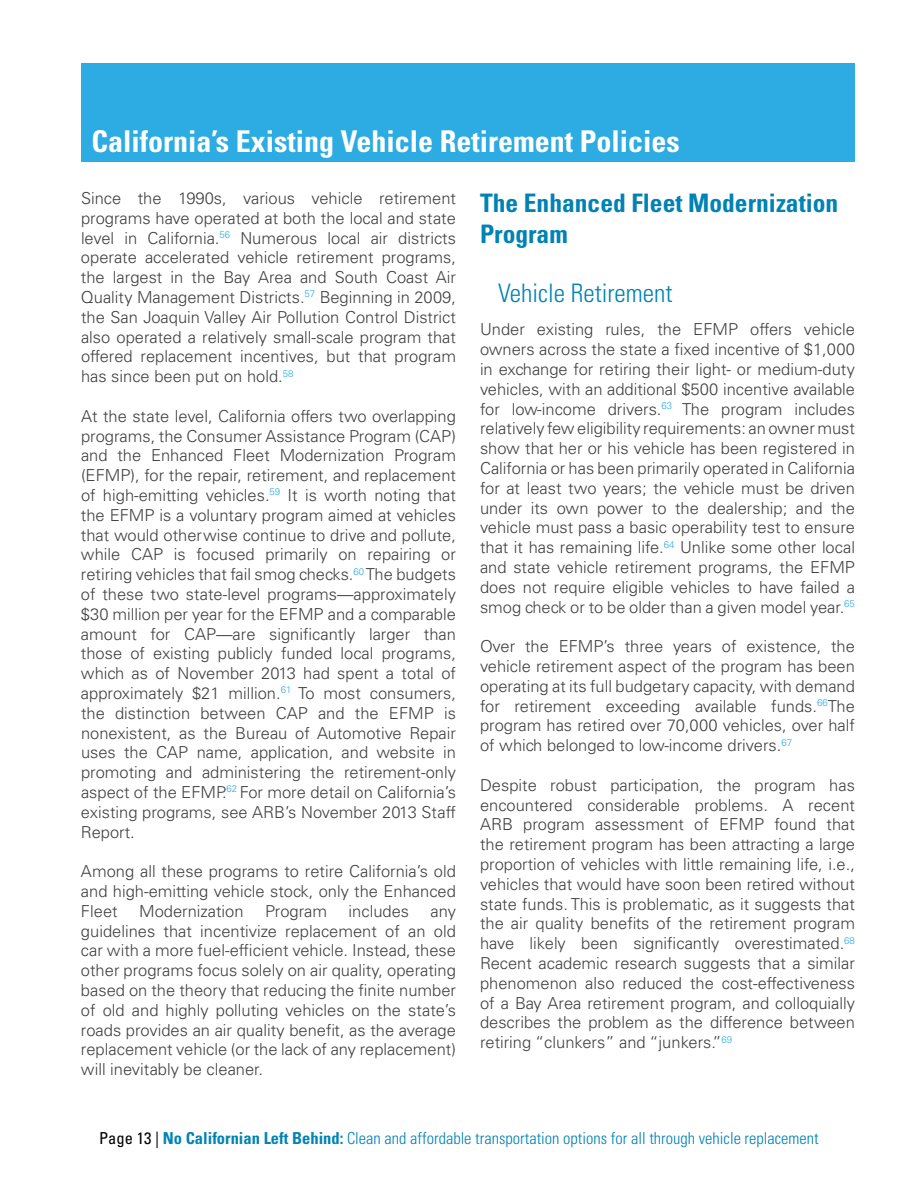
<style>
.page{position:relative;width:918px;height:1188px;background:#fff}
.page>*{position:absolute;margin:0;border:0;box-sizing:border-box;transform-origin:0 0}
.t1{font:700 condensed 30px "Univers";color:#fff}
.t2{font:700 condensed 25.5px/30.6px "Univers";color:#0083b4}
.t3{font:300 condensed 25.5px "Univers";color:#0083b4}
.t4{font:300 16.5px/19.8px "Univers LT Std";color:#414042;text-align:justify}
.t5{font:300 condensed 16.5px "Univers";color:#0083b4}
.s1{font-weight:400;color:#000}
.s2{font-weight:700}
</style>
<div class="page">
<div style="left:81px;top:63px;width:774px;height:99px;background:#2cace2"></div>
<h1 class="t1" style="left:92px;top:122px;width:590px">California’s Existing Vehicle Retirement Policies</h1>
<p class="t4" style="left:81px;top:188px;width:377px">Since the 1990s, various vehicle retirement programs have operated at both the local and state level in California.<sup>56</sup> Numerous local air districts operate accelerated vehicle retirement programs, the largest in the Bay Area and South Coast Air Quality Management Districts.<sup>57</sup> Beginning in 2009, the San Joaquin Valley Air Pollution Control District also operated a relatively small-scale program that offered replacement incentives, but that program has since been put on hold.<sup>58</sup></p>
<p class="t4" style="left:81px;top:406px;width:377px">At the state level, California offers two overlapping programs, the Consumer Assistance Program (CAP) and the Enhanced Fleet Modernization Program (EFMP), for the repair, retirement, and replacement of high-emitting vehicles.<sup>59</sup> It is worth noting that the EFMP is a voluntary program aimed at vehicles that would otherwise continue to drive and pollute, while CAP is focused primarily on repairing or retiring vehicles that fail smog checks.<sup>60</sup> The budgets of these two state-level programs—approximately $30 million per year for the EFMP and a comparable amount for CAP—are significantly larger than those of existing publicly funded local programs, which as of November 2013 had spent a total of approximately $21 million.<sup>61</sup> To most consumers, the distinction between CAP and the EFMP is nonexistent, as the Bureau of Automotive Repair uses the CAP name, application, and website in promoting and administering the retirement-only aspect of the EFMP.<sup>62</sup> For more detail on California’s existing programs, see ARB’s November 2013 Staff Report.</p>
<p class="t4" style="left:81px;top:861px;width:377px">Among all these programs to retire California’s old and high-emitting vehicle stock, only the Enhanced Fleet</p>
<p class="t4" style="left:139px;top:901px;width:106px">Modernization</p>
<p class="t4" style="left:265px;top:901px;width:64px">Program</p>
<p class="t4" style="left:349px;top:901px;width:62px">includes</p>
<p class="t4" style="left:81px;top:901px;width:377px;text-indent:350px">any guidelines that incentivize replacement of an old car with a more fuel-efficient vehicle. Instead, these other programs focus solely on air quality, operating based on the theory that reducing the finite number of old and highly polluting vehicles on the state’s roads provides an air quality benefit, as the average replacement vehicle (or the lack of any replacement) will inevitably be cleaner.</p>
<h2 class="t2" style="left:480px;top:188px;width:360px">The Enhanced Fleet Modernization<br>Program</h2>
<h2 class="t3" style="left:498px;top:278px;width:176px">Vehicle Retirement</h2>
<p class="t4" style="left:480px;top:320px;width:377px">Under existing rules, the EFMP offers vehicle owners across the state a fixed incentive of $1,000 in exchange for retiring their light- or medium-duty vehicles, with an additional $500 incentive available for low-income drivers.<sup>63</sup> The program includes relatively few eligibility requirements: an owner must show that her or his vehicle has been registered in California or has been primarily operated in California for at least two years; the vehicle must be driven under its own power to the dealership; and the vehicle must pass a basic operability test to ensure that it has remaining life.<sup>64</sup> Unlike some other local and state vehicle retirement programs, the EFMP does not require eligible vehicles to have failed a smog check or to be older than a given model year.<sup>65</sup></p>
<p class="t4" style="left:480px;top:636px;width:377px">Over the EFMP’s three years of existence, the vehicle retirement aspect of the program has been operating at its full budgetary capacity, with demand for retirement exceeding available funds.<sup>66</sup>The program has retired over 70,000 vehicles, over half of which belonged to low-income drivers.<sup>67</sup></p>
<p class="t4" style="left:480px;top:775px;width:377px">Despite robust participation, the program has encountered considerable problems. A recent ARB program assessment of EFMP found that the retirement program has been attracting a large proportion of vehicles with little remaining life, i.e., vehicles that would have soon been retired without state funds. This is problematic, as it suggests that the air quality benefits of the retirement program have likely been significantly overestimated.<sup>68<br></sup>Recent academic research suggests that a similar phenomenon also reduced the cost-effectiveness of a Bay Area retirement program, and colloquially describes the problem as the difference between retiring “clunkers” and “junkers.”<sup>69</sup></p>
<p class="t5" style="left:99px;top:1129px;width:721px"><span class="s1">Page 13 |</span> <span class="s2">No Californian Left Behind:</span> Clean and affordable transportation options for all through vehicle replacement</p>
</div>
